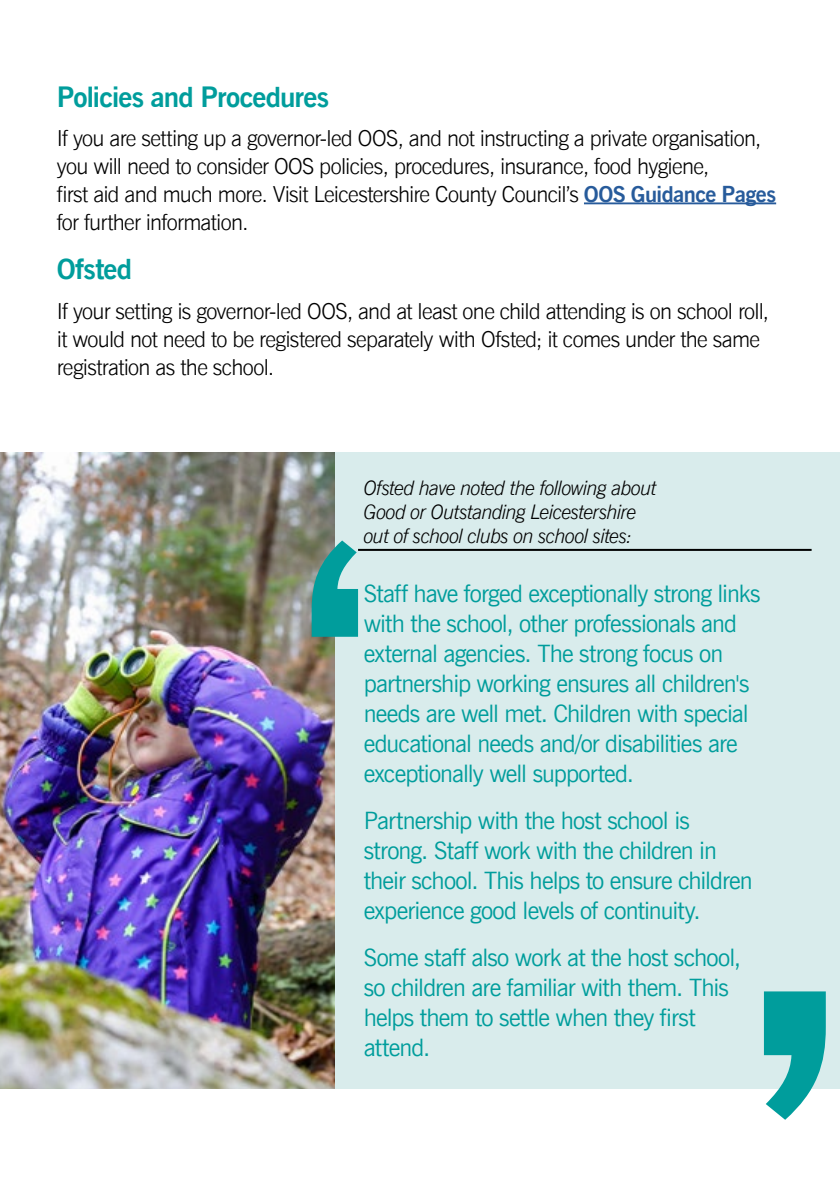
<style>
.page{position:relative;width:840px;height:1191px;background:#fff}
.page>*{position:absolute;margin:0;border:0;box-sizing:border-box;transform-origin:0 0}
.t1{font:700 28px "News Gothic BT";letter-spacing:-.025em;color:#009d9c}
.Quote_Name{font:24px/30px "News Gothic BT";letter-spacing:-.035em;color:#009d9c}
.Main_quote{font:24px/30px "News Gothic BT";letter-spacing:-.035em;color:#009d9c}
.LCC_Body_text{font:300 22px/28px "News Gothic BT";letter-spacing:-.03em;color:#000}
.Quote_Name-2{font:italic 300 20px/24px "News Gothic BT";letter-spacing:-.03em;color:#000}
.s1{font-weight:700;color:#275b9b}
</style>
<div class="page">
<hr style="left:583px;top:202px;width:192px;height:2px;background:#275b9b">
<div style="left:329px;top:452px;width:510px;height:123px;background:#d9ecec"></div>
<hr style="left:358px;top:549px;width:453px;height:2px;background:#000">
<div style="left:329px;top:556px;width:510px;height:258px;background:#d9ecec"></div>
<div style="left:329px;top:783px;width:510px;height:168px;background:#d9ecec"></div>
<div style="left:329px;top:920px;width:510px;height:168px;background:#d9ecec"></div>
<img style="left:0;top:452px;width:334px;height:636px">
<svg style="left:311px;top:540px;width:47px;height:97px;background:#31a4a1"></svg>
<svg style="left:763px;top:991px;width:62px;height:128px"></svg>
<h2 class="t1" style="left:57px;top:80px;width:274px">Policies and Procedures</h2>
<p class="LCC_Body_text" style="left:57px;top:124px;width:720px">If you are setting up a governor-led OOS, and not instructing a private organisation, you will need to consider OOS policies, procedures, insurance, food hygiene,<br>first aid and much more. Visit Leicestershire County Council’s <span class="s1">OOS Guidance Pages </span>for further information.</p>
<h2 class="t1" style="left:57px;top:252px;width:77px">Ofsted</h2>
<p class="LCC_Body_text" style="left:57px;top:297px;width:713px">If your setting is governor-led OOS, and at least one child attending is on school roll, it would not need to be registered separately with Ofsted; it comes under the same registration as the school.</p>
<p class="Quote_Name-2" style="left:363px;top:476px;width:294px">Ofsted have noted the following about<br>Good or Outstanding Leicestershire out of school clubs on school sites:</p>
<p class="Quote_Name" style="left:363px;top:578px;width:398px">Staff have forged exceptionally strong links with the school, other professionals and external agencies. The strong focus on partnership working ensures all children's needs are well met. Children with special educational needs and/or disabilities are exceptionally well supported.</p>
<p class="Main_quote" style="left:363px;top:805px;width:390px">Partnership with the host school is strong. Staff work with the children in their school. This helps to ensure children experience good levels of continuity.</p>
<p class="Main_quote" style="left:363px;top:942px;width:379px">Some staff also work at the host school, so children are familiar with them. This helps them to settle when they first attend.</p>
</div>
